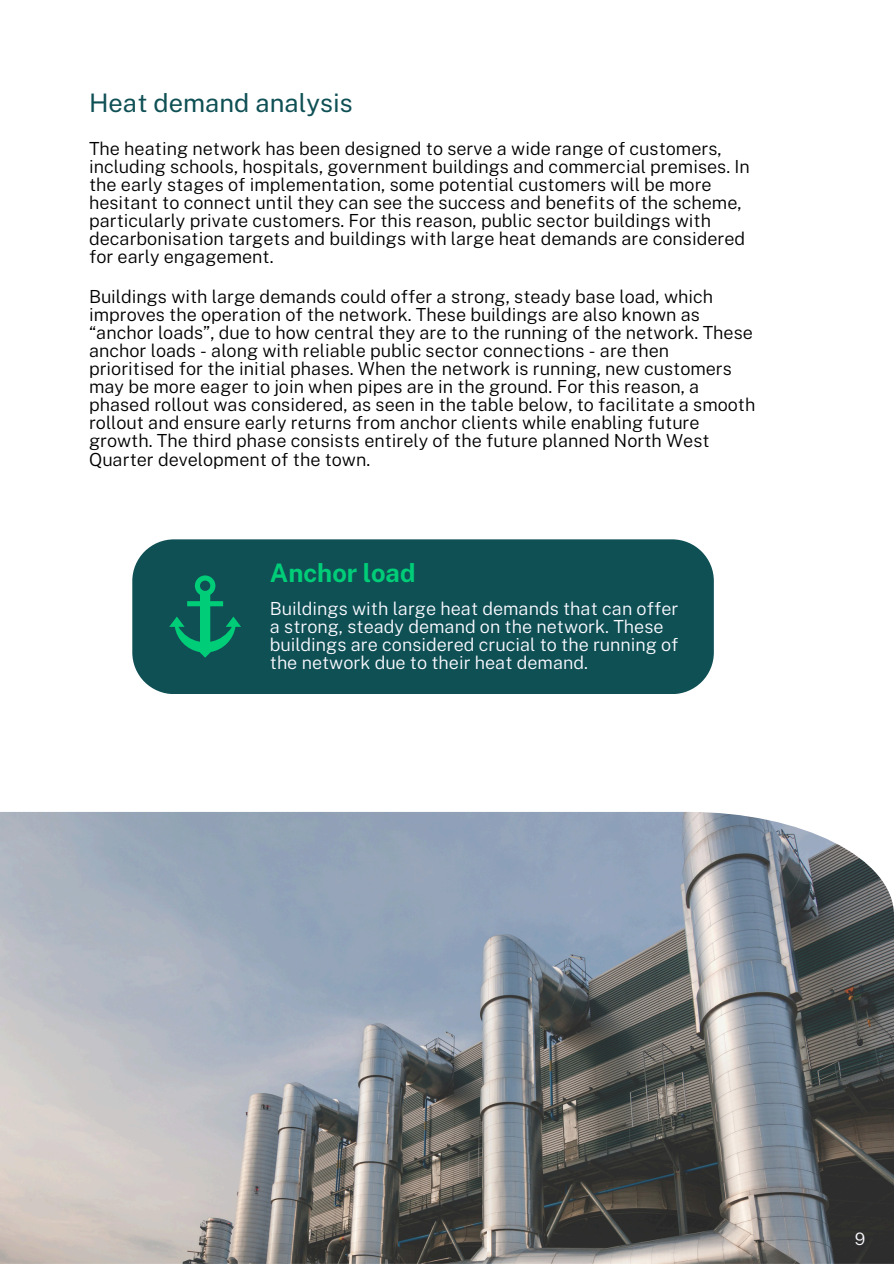
<style>
.page{position:relative;width:894px;height:1264px;background:#fff}
.page>*{position:absolute;margin:0;border:0;box-sizing:border-box;transform-origin:0 0}
.t1{font:25.5px "Public Sans";color:#0f5055}
.t2{font:700 25.5px "Public Sans";color:#00cd78}
.t3{font:300 18px/18px "Public Sans";color:#000}
.t4{font:300 18px/18px "Public Sans";color:#fafaff}
.t5{font:300 17.1px "Public Sans";color:#fafaff}
</style>
<div class="page">
<img style="left:0;top:812px;width:893px;height:451px">
<div style="left:132px;top:539px;width:581px;height:155px;background:#0f5055"></div>
<svg style="left:169px;top:575px;width:72px;height:82px"></svg>
<h1 class="t1" style="left:89px;top:88px;width:265px">Heat demand analysis</h1>
<p class="t3" style="left:89px;top:139px;width:662px">The heating network has been designed to serve a wide range of customers, including schools, hospitals, government buildings and commercial premises. In the early stages of implementation, some potential customers will be more hesitant to connect until they can see the success and benefits of the scheme, particularly private customers. For this reason, public sector buildings with decarbonisation targets and buildings with large heat demands are considered for early engagement.</p>
<p class="t3" style="left:89px;top:288px;width:667px">Buildings with large demands could offer a strong, steady base load, which improves the operation of the network. These buildings are also known as “anchor loads”, due to how central they are to the running of the network. These anchor loads - along with reliable public sector connections - are then prioritised for the initial phases. When the network is running, new customers may be more eager to join when pipes are in the ground. For this reason, a phased rollout was considered, as seen in the table below, to facilitate a smooth rollout and ensure early returns from anchor clients while enabling future growth. The third phase consists entirely of the future planned North West Quarter development of the town.</p>
<h1 class="t2" style="left:270px;top:557px;width:147px">Anchor load</h1>
<p class="t4" style="left:270px;top:599px;width:410px">Buildings with large heat demands that can offer a strong, steady demand on the network. These buildings are considered crucial to the running of the network due to their heat demand.</p>
<p class="t5" style="left:854px;top:1228px;width:12px">9</p>
</div>
